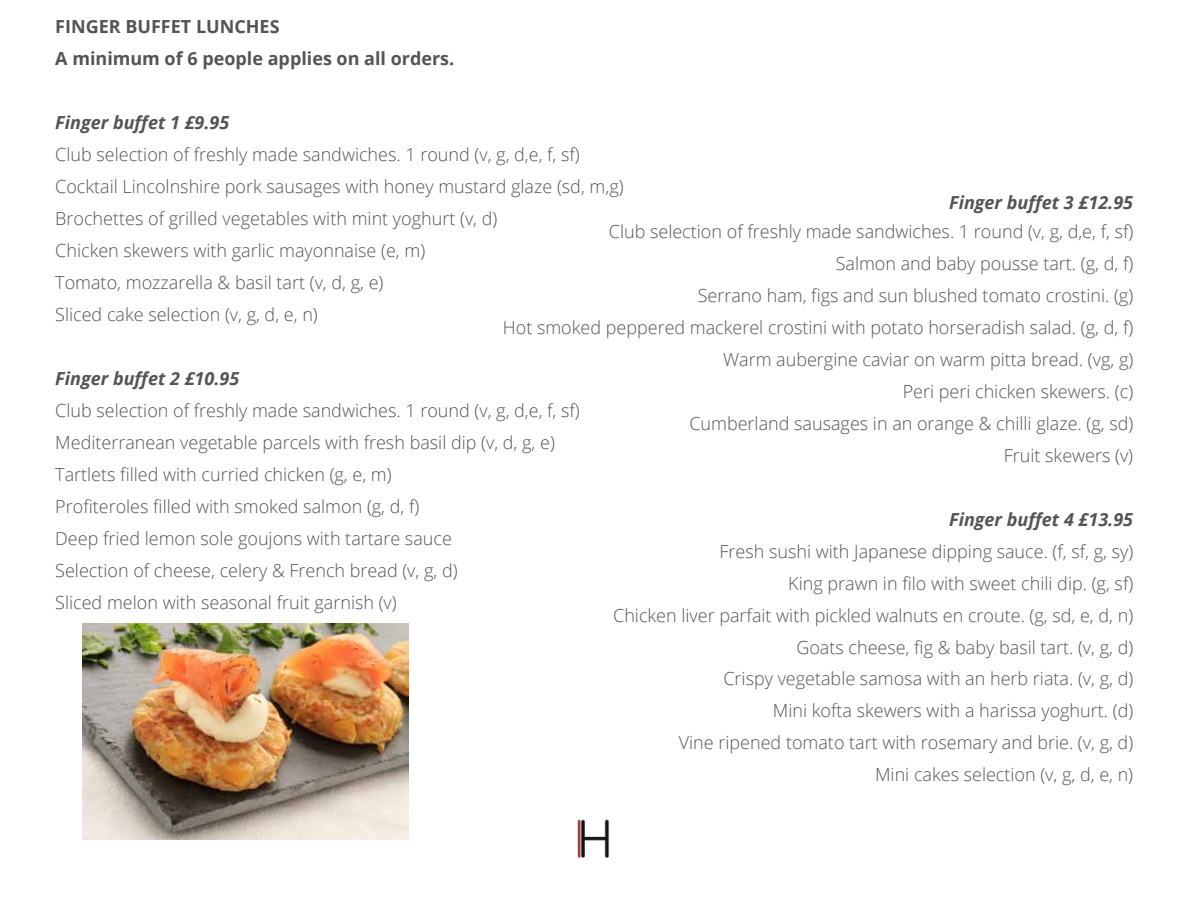
<style>
.page{position:relative;width:1188px;height:918px;background:#fff}
.page>*{position:absolute;margin:0;border:0;box-sizing:border-box;transform-origin:0 0}
.t1{font:300 18px/32px "Open Sans";color:#545454}
.t2{font:italic 700 18px "Open Sans";color:#545454}
.t3{font:700 18px/32px "Open Sans";color:#545454}
</style>
<div class="page">
<img style="left:577px;top:819px;width:32px;height:39px">
<img style="left:83px;top:623px;width:325px;height:216px">
<p class="t3" style="left:55px;top:10px;width:401px">FINGER BUFFET LUNCHES<br>A minimum of 6 people applies on all orders.</p>
<p class="t2" style="left:55px;top:110px;width:176px">Finger buffet 1 £9.95</p>
<p class="t1" style="left:55px;top:138px;width:570px">Club selection of freshly made sandwiches. 1 round (v, g, d,e, f, sf)<br>Cocktail Lincolnshire pork sausages with honey mustard glaze (sd, m,g)<br>Brochettes of grilled vegetables with mint yoghurt (v, d)<br>Chicken skewers with garlic mayonnaise (e, m)<br>Tomato, mozzarella &amp; basil tart (v, d, g, e)<br>Sliced cake selection (v, g, d, e, n)</p>
<p class="t2" style="left:949px;top:190px;width:186px">Finger buffet 3 £12.95</p>
<p class="t1" style="left:503px;top:215px;width:632px;text-align:right">Club selection of freshly made sandwiches. 1 round (v, g, d,e, f, sf)<br>Salmon and baby pousse tart. (g, d, f)<br>Serrano ham, figs and sun blushed tomato crostini. (g)<br>Hot smoked peppered mackerel crostini with potato horseradish salad. (g, d, f)<br>Warm aubergine caviar on warm pitta bread. (vg, g)<br>Peri peri chicken skewers. (c)<br>Cumberland sausages in an orange &amp; chilli glaze. (g, sd)<br>Fruit skewers (v)</p>
<p class="t2" style="left:55px;top:366px;width:186px">Finger buffet 2 £10.95</p>
<p class="t1" style="left:55px;top:394px;width:526px">Club selection of freshly made sandwiches. 1 round (v, g, d,e, f, sf)<br>Mediterranean vegetable parcels with fresh basil dip (v, d, g, e)<br>Tartlets filled with curried chicken (g, e, m)<br>Profiteroles filled with smoked salmon (g, d, f)<br>Deep fried lemon sole goujons with tartare sauce<br>Selection of cheese, celery &amp; French bread (v, g, d)<br>Sliced melon with seasonal fruit garnish (v)</p>
<p class="t2" style="left:949px;top:506px;width:186px">Finger buffet 4 £13.95</p>
<p class="t1" style="left:613px;top:535px;width:522px;text-align:right">Fresh sushi with Japanese dipping sauce. (f, sf, g, sy)<br>King prawn in filo with sweet chili dip. (g, sf)<br>Chicken liver parfait with pickled walnuts en croute. (g, sd, e, d, n)<br>Goats cheese, fig &amp; baby basil tart. (v, g, d)<br>Crispy vegetable samosa with an herb riata. (v, g, d)<br>Mini kofta skewers with a harissa yoghurt. (d)<br>Vine ripened tomato tart with rosemary and brie. (v, g, d)<br>Mini cakes selection (v, g, d, e, n)</p>
</div>
